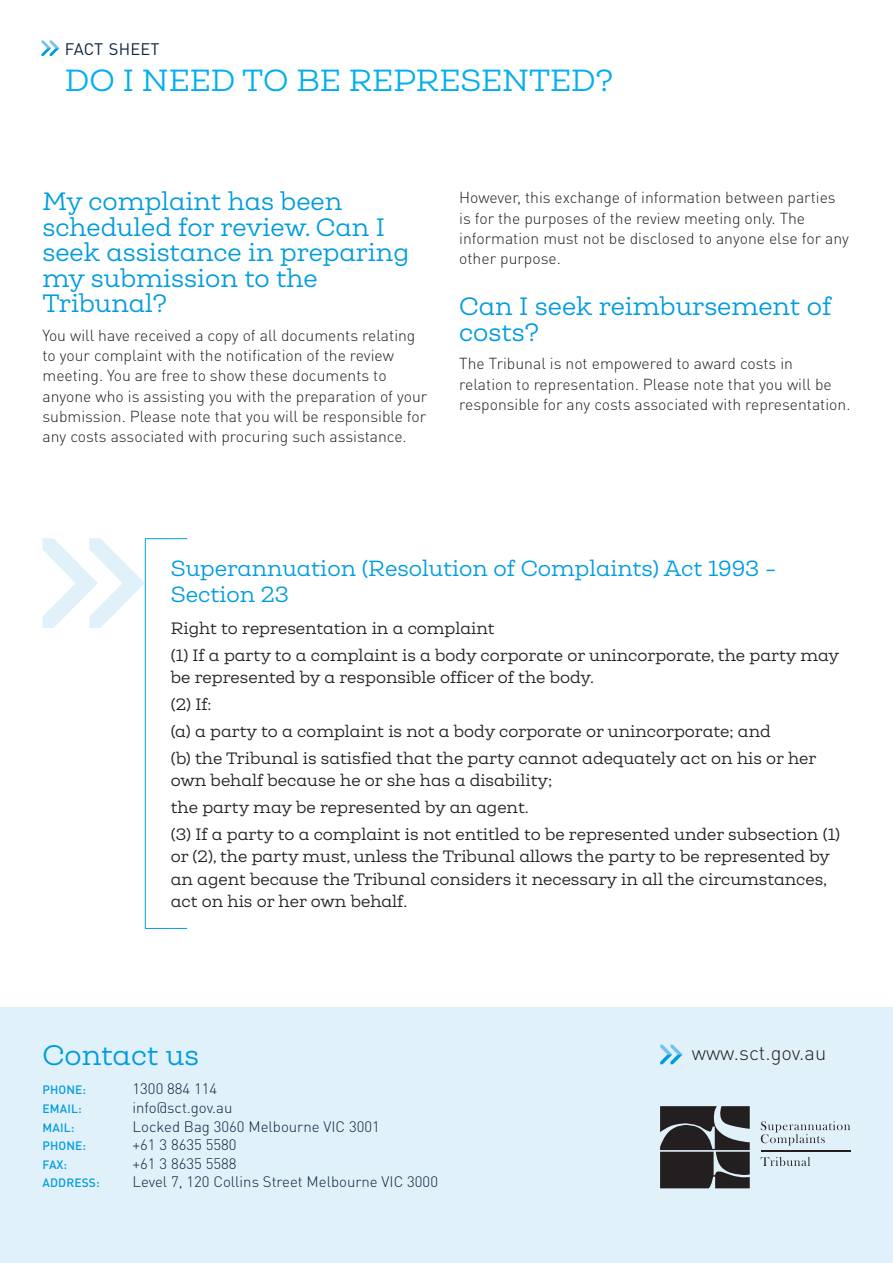
<style>
.page{position:relative;width:893px;height:1263px;background:#fff}
.page>*{position:absolute;margin:0;border:0;box-sizing:border-box;transform-origin:0 0}
.Title_A_FollowOn{font:29.25px "Queulat";color:#00aeef}
.Contact_Head{font:27px "Queulat";color:#009cdf}
.Heading_A{font:24px/25.5px "Queulat";color:#009cdf}
.Pullout_Large_Head{font:21px/25.5px "Queulat";color:#009cdf}
.www{font:300 20.1px "DINOT";color:#231f20}
.Title_B_FollowOn{font:16.5px "DINOT";letter-spacing:.01em;color:#0d233f}
.Pullout_Large_Text{font:15.75px/22.5px "Queulat";color:#231f20}
.Body_Text{font:300 15.75px/20.2px "DINOT";color:#231f20}
.Contact_Text{font:300 15px "DINOT";color:#0d233f}
.Contact_Text-2{font:500 12px "DINOT";letter-spacing:.01em;color:#009cdf}
</style>
<div class="page">
<hr style="left:145px;top:560px;width:1px;height:347px;background:#009cdf">
<svg style="left:145px;top:907px;width:42px;height:22px"></svg>
<svg style="left:43px;top:538px;width:144px;height:90px"></svg>
<svg style="left:41px;top:40px;width:18px;height:16px"></svg>
<div style="left:0;top:1008px;width:893px;height:255px;background:#e1f1fa"></div>
<svg style="left:660px;top:1106px;width:90px;height:82px;background:#414143"></svg>
<svg style="left:761px;top:1121px;width:89px;height:45px"></svg>
<hr style="left:761px;top:1150px;width:89px;height:2px;background:#231f20">
<svg style="left:660px;top:1045px;width:23px;height:19px"></svg>
<p class="Title_B_FollowOn" style="left:65px;top:38px;width:96px">FACT SHEET</p>
<p class="Title_A_FollowOn" style="left:65px;top:61px;width:550px">DO I NEED TO BE REPRESENTED?</p>
<p class="Heading_A" style="left:43px;top:188px;width:368px">My complaint has been scheduled for review. Can I seek assistance in preparing my submission to the<br>Tribunal?</p>
<p class="Body_Text" style="left:43px;top:324px;width:386px">You will have received a copy of all documents relating to your complaint with the notification of the review meeting. You are free to show these documents to anyone who is assisting you with the preparation of your submission. Please note that you will be responsible for any costs associated with procuring such assistance.</p>
<p class="Body_Text" style="left:459px;top:187px;width:391px">However, this exchange of information between parties is for the purposes of the review meeting only. The information must not be disclosed to anyone else for any other purpose.</p>
<p class="Heading_A" style="left:459px;top:293px;width:373px">Can I seek reimbursement of costs?</p>
<p class="Body_Text" style="left:459px;top:353px;width:393px">The Tribunal is not empowered to award costs in<br>relation to representation. Please note that you will be responsible for any costs associated with representation.</p>
<p class="Pullout_Large_Head" style="left:171px;top:555px;width:607px">Superannuation (Resolution of Complaints) Act 1993 -<br>Section 23</p>
<p class="Pullout_Large_Text" style="left:171px;top:617px;width:325px">Right to representation in a complaint</p>
<p class="Pullout_Large_Text" style="left:171px;top:643px;width:670px">(1) If a party to a complaint is a body corporate or unincorporate, the party may be represented by a responsible officer of the body.</p>
<p class="Pullout_Large_Text" style="left:171px;top:693px;width:42px">(2) If:</p>
<p class="Pullout_Large_Text" style="left:171px;top:719px;width:601px">(a) a party to a complaint is not a body corporate or unincorporate; and</p>
<p class="Pullout_Large_Text" style="left:171px;top:746px;width:647px">(b) the Tribunal is satisfied that the party cannot adequately act on his or her own behalf because he or she has a disability;</p>
<p class="Pullout_Large_Text" style="left:171px;top:795px;width:359px">the party may be represented by an agent.</p>
<p class="Pullout_Large_Text" style="left:171px;top:822px;width:671px">(3) If a party to a complaint is not entitled to be represented under subsection (1) or (2), the party must, unless the Tribunal allows the party to be represented by an agent because the Tribunal considers it necessary in all the circumstances, act on his or her own behalf.</p>
<p class="Contact_Head" style="left:43px;top:1038px;width:158px">Contact us</p>
<p class="Contact_Text-2" style="left:43px;top:1082px;width:45px">PHONE:</p>
<p class="Contact_Text" style="left:133px;top:1079px;width:86px">1300 884 114</p>
<p class="Contact_Text-2" style="left:43px;top:1100px;width:41px">EMAIL:</p>
<p class="Contact_Text" style="left:133px;top:1097px;width:101px">info@sct.gov.au</p>
<p class="Contact_Text-2" style="left:43px;top:1119px;width:33px">MAIL:</p>
<p class="Contact_Text" style="left:133px;top:1116px;width:249px">Locked Bag 3060 Melbourne VIC 3001</p>
<p class="Contact_Text-2" style="left:43px;top:1138px;width:45px">PHONE:</p>
<p class="Contact_Text" style="left:133px;top:1134px;width:105px">+61 3 8635 5580</p>
<p class="Contact_Text-2" style="left:43px;top:1156px;width:26px">FAX:</p>
<p class="Contact_Text" style="left:133px;top:1153px;width:105px">+61 3 8635 5588</p>
<p class="Contact_Text-2" style="left:43px;top:1175px;width:59px">ADDRESS:</p>
<p class="Contact_Text" style="left:133px;top:1172px;width:307px">Level 7, 120 Collins Street Melbourne VIC 3000</p>
<p class="www" style="left:692px;top:1039px;width:136px">www.sct.gov.au</p>
</div>
